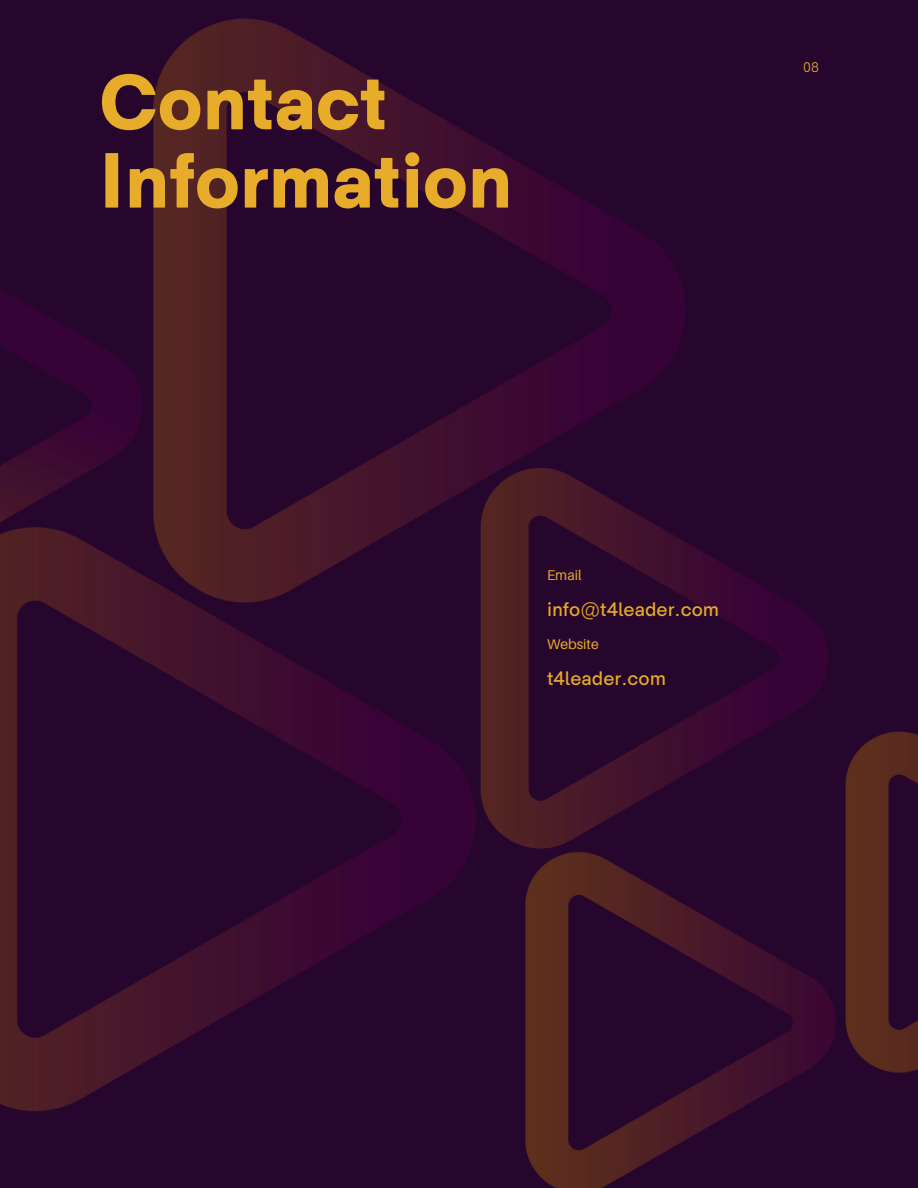
<style>
.page{position:relative;width:918px;height:1188px;background:#fff}
.page>*{position:absolute;margin:0;border:0;box-sizing:border-box;transform-origin:0 0}
.t1{font:900 79.05px/78.3px "HK Sentiments";color:#e7ac2a}
.t2{font:500 19.8px "HK Sentiments";color:#e7ac2a}
.t3{font:14.1px "Aileron";color:#e7ac2a}
.t4{font:14.1px "HK Sentiments";color:#e7ac2a}
</style>
<div class="page">
<img style="left:0;top:0;width:918px;height:1188px">
<p class="t1" style="left:99px;top:66px;width:415px">Contact<br>Information</p>
<p class="t4" style="left:803px;top:59px;width:17px">08</p>
<p class="t3" style="left:547px;top:567px;width:36px">Email</p>
<h1 class="t2" style="left:547px;top:598px;width:174px">info@t4leader.com</h1>
<h2 class="t3" style="left:547px;top:635px;width:53px">Website</h2>
<p class="t2" style="left:547px;top:667px;width:121px">t4leader.com</p>
</div>
